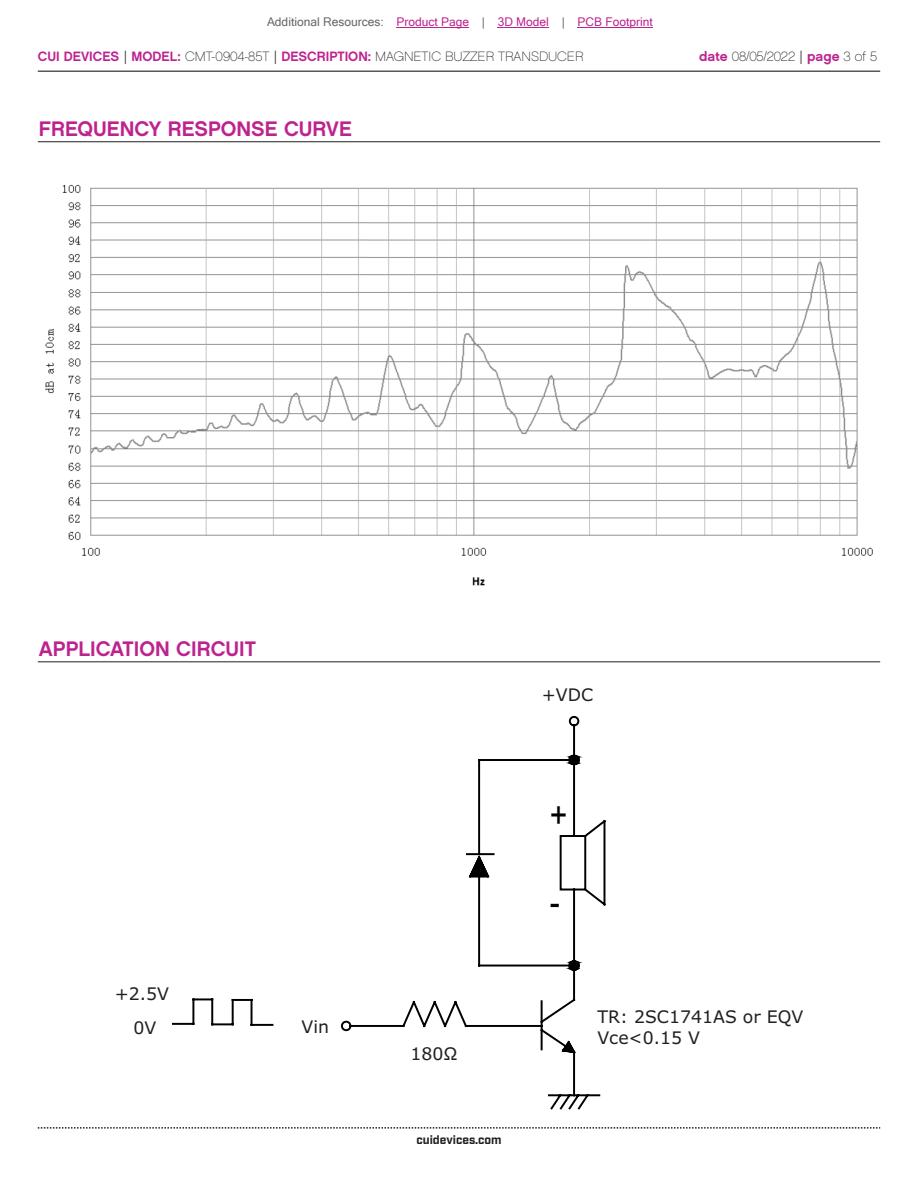
<style>
.page{position:relative;width:918px;height:1188px;background:#fff}
.page>*{position:absolute;margin:0;border:0;box-sizing:border-box;transform-origin:0 0}
.t1{font:36.9px "Arial Narrow";color:#000}
.t2{font:21px "Chalet New York Nineteen Sixty";color:#bd238f}
.t3{font:17.25px/34.2px "Verdana";color:#231f20;text-align:center}
.t4{font:13.5px "Chalet Paris Nineteen Sixty";color:#231f20}
.t5{font:12px "Microsoft Sans Serif";color:#bd238f}
.t6{font:700 12px "Industry";color:#231f20}
.s1{color:#63676b}
.s2{font-family:"Chalet New York Nineteen Sixty";color:#bd238f}
.s3{font-family:"Industry"}
</style>
<div class="page">
<hr style="left:38px;top:71px;width:842px;height:1px;background:#231f20">
<svg style="left:38px;top:1127px;width:842px;height:2px"></svg>
<hr style="left:38px;top:661px;width:842px;height:1px;background:#231f20">
<hr style="left:38px;top:141px;width:842px;height:1px;background:#231f20">
<img style="left:45px;top:184px;width:828px;height:402px">
<svg style="left:172px;top:998px;width:429px;height:112px"></svg>
<svg style="left:340px;top:715px;width:241px;height:340px"></svg>
<svg style="left:465px;top:753px;width:141px;height:219px"></svg>
<hr style="left:397px;top:27px;width:72px;height:1px;background:#bd238f">
<hr style="left:498px;top:27px;width:51px;height:1px;background:#bd238f">
<hr style="left:578px;top:27px;width:75px;height:1px;background:#bd238f">
<p class="t5" style="left:267px;top:15px;width:387px"><span class="s1">Additional Resources:</span> Product Page <span class="s1">|</span> 3D Model <span class="s1">|</span> PCB Footprint</p>
<p class="t4" style="left:38px;top:48px;width:547px"><span class="s2">CUI DEVICES</span> <span class="s3">|</span> <span class="s2">MODEL:</span> CMT-0904-85T <span class="s3">|</span> <span class="s2">DESCRIPTION:</span> MAGNETIC BUZZER TRANSDUCER</p>
<p class="t4" style="left:699px;top:48px;width:179px"><span class="s2">date</span> 08/05/2022 <span class="s3">|</span> <span class="s2">page</span> 3 of 5</p>
<h2 class="t2" style="left:39px;top:115px;width:314px">FREQUENCY RESPONSE CURVE</h2>
<h2 class="t2" style="left:39px;top:635px;width:219px">APPLICATION CIRCUIT</h2>
<p class="t3" style="left:115px;top:976px;width:56px">+2.5V<br>0V</p>
<p class="t3" style="left:302px;top:1009px;width:29px">Vin</p>
<p class="t3" style="left:411px;top:1037px;width:49px">180Ω</p>
<p class="t6" style="left:416px;top:1132px;width:87px">cuidevices.com</p>
<p class="t3" style="left:542px;top:677px;width:53px">+VDC</p>
<h1 class="t1" style="left:550px;top:788px;width:19px">+</h1>
<h1 class="t1" style="left:550px;top:875px;width:12px">-</h1>
<p class="t3" style="left:597px;top:1006px;width:207px;line-height:20.9px;text-align:left">TR: 2SC1741AS or EQV<br>Vce&lt;0.15 V</p>
</div>
